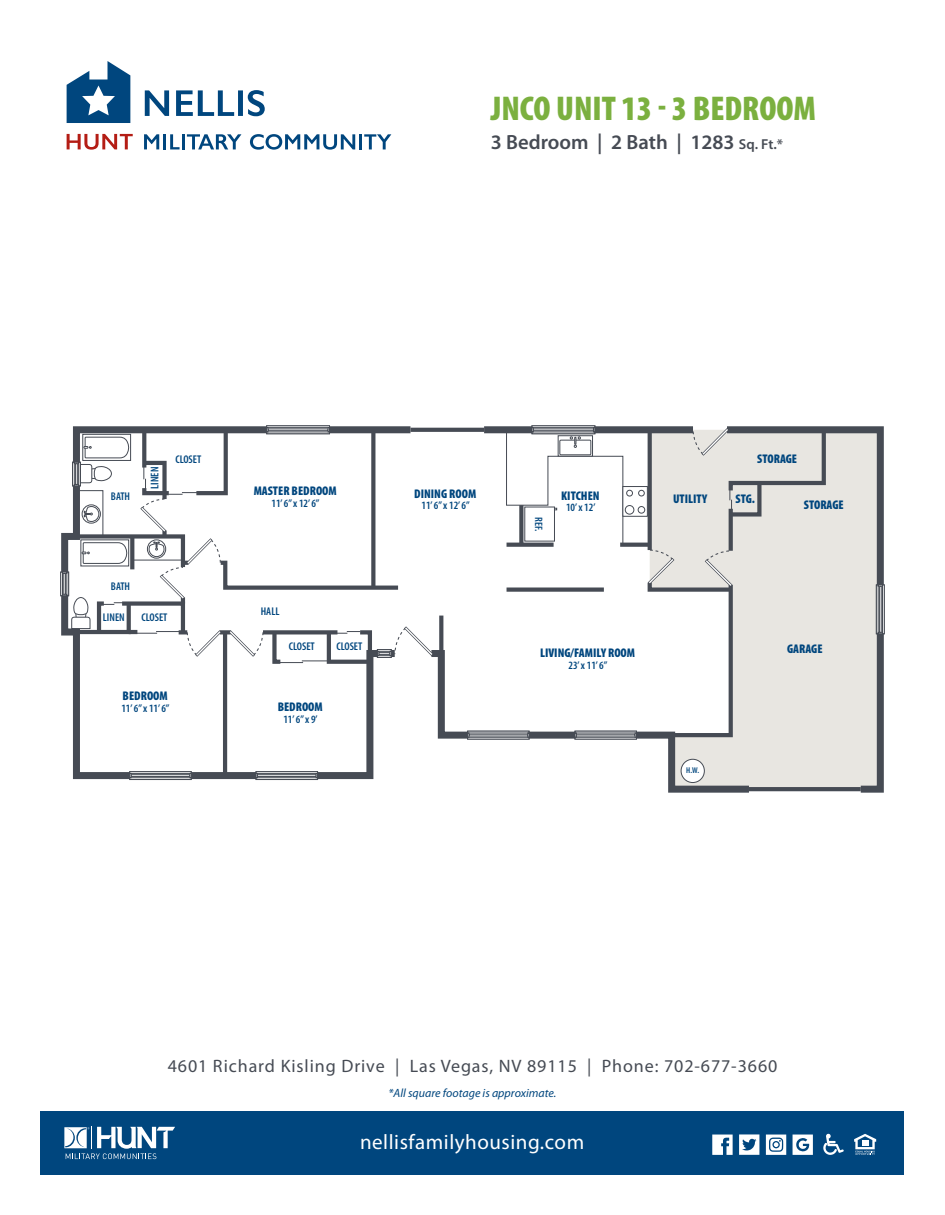
<style>
.page{position:relative;width:945px;height:1215px;background:#fff}
.page>*{position:absolute;margin:0;border:0;box-sizing:border-box;transform-origin:0 0}
.t1{font:900 condensed 34.5px "Myriad Pro";color:#7bb03f}
.t2{font:21px "Myriad Pro";letter-spacing:.025em;color:#fff}
.t3{font:600 20.55px "Myriad Pro";color:#464b54}
.t4{font:18px "Myriad Pro";letter-spacing:.05em;color:#464b54}
.t5{font:900 condensed 12.6px "Myriad Pro";color:#00467e}
.t6{font:italic 12px "Myriad Pro";color:#00467e}
.t7{font:600 condensed 11.25px "Myriad Pro";color:#00467e}
.t8{font:600 condensed 10.65px "Myriad Pro";color:#00467e}
.t9{font:600 condensed 8.4px "Myriad Pro";color:#00467e}
.s1{font-size:14.4px}
</style>
<div class="page">
<div style="left:40px;top:1111px;width:864px;height:64px;background:#00467e"></div>
<svg style="left:64px;top:1127px;width:111px;height:32px"></svg>
<svg style="left:854px;top:1134px;width:22px;height:21px"></svg>
<svg style="left:823px;top:1134px;width:21px;height:21px"></svg>
<svg style="left:712px;top:1135px;width:21px;height:20px"></svg>
<svg style="left:793px;top:1135px;width:20px;height:20px"></svg>
<svg style="left:739px;top:1134px;width:20px;height:21px"></svg>
<svg style="left:766px;top:1135px;width:20px;height:20px"></svg>
<svg style="left:67px;top:134px;width:66px;height:16px"></svg>
<svg style="left:144px;top:134px;width:15px;height:15px"></svg>
<hr style="left:163px;top:134px;width:3px;height:15px;background:#00467e">
<svg style="left:170px;top:134px;width:10px;height:15px"></svg>
<hr style="left:182px;top:134px;width:3px;height:15px;background:#00467e">
<svg style="left:187px;top:134px;width:54px;height:15px"></svg>
<svg style="left:250px;top:134px;width:141px;height:16px"></svg>
<svg style="left:67px;top:61px;width:63px;height:62px"></svg>
<svg style="left:145px;top:90px;width:120px;height:26px"></svg>
<div style="left:467px;top:731px;width:62px;height:8px;background:#8c9095"></div>
<div style="left:467px;top:737px;width:62px;height:2px;background:#fff;border:1px solid #464b54"></div>
<div style="left:467px;top:731px;width:62px;height:2px;background:#fff;border:1px solid #464b54"></div>
<div style="left:469px;top:734px;width:59px;height:2px;background:#fff;border:1px solid #464b54"></div>
<div style="left:484px;top:426px;width:48px;height:7px;background:#464b54"></div>
<svg style="left:475px;top:428px;width:9px;height:4px"></svg>
<svg style="left:506px;top:425px;width:379px;height:368px"></svg>
<svg style="left:60px;top:425px;width:415px;height:355px"></svg>
<h1 class="t1" style="left:491px;top:86px;width:327px">JNCO UNIT 13 - 3 BEDROOM</h1>
<h3 class="t3" style="left:491px;top:129px;width:294px">3 Bedroom | 2 Bath | 1283 <span class="s1">Sq. Ft.*</span></h3>
<p class="t7" style="left:111px;top:489px;width:21px">BATH</p>
<p class="t7" style="left:148px;top:489px;width:23px;rotate:-90deg">LINEN</p>
<p class="t7" style="left:175px;top:452px;width:27px">CLOSET</p>
<p class="t7" style="left:111px;top:580px;width:21px">BATH</p>
<p class="t7" style="left:103px;top:610px;width:23px">LINEN</p>
<p class="t7" style="left:142px;top:610px;width:27px">CLOSET</p>
<p class="t5" style="left:123px;top:688px;width:47px">BEDROOM</p>
<p class="t7" style="left:121px;top:701px;width:50px">11’ 6” x 11’ 6”</p>
<p class="t5" style="left:254px;top:483px;width:85px">MASTER BEDROOM</p>
<p class="t7" style="left:271px;top:496px;width:50px">11’ 6” x 12’ 6”</p>
<p class="t7" style="left:261px;top:605px;width:20px">HALL</p>
<p class="t7" style="left:289px;top:640px;width:27px">CLOSET</p>
<p class="t7" style="left:336px;top:640px;width:27px">CLOSET</p>
<p class="t5" style="left:278px;top:699px;width:47px">BEDROOM</p>
<p class="t7" style="left:283px;top:712px;width:36px">11’ 6” x 9’</p>
<p class="t5" style="left:414px;top:485px;width:64px">DINING ROOM</p>
<p class="t7" style="left:421px;top:498px;width:50px">11’ 6” x 12’ 6”</p>
<p class="t5" style="left:757px;top:450px;width:41px">STORAGE</p>
<p class="t8" style="left:545px;top:517px;width:16px;rotate:90deg">REF.</p>
<p class="t5" style="left:561px;top:487px;width:40px">KITCHEN</p>
<p class="t5" style="left:736px;top:490px;width:21px">STG.</p>
<p class="t7" style="left:566px;top:500px;width:31px">10’ x 12’</p>
<p class="t5" style="left:673px;top:490px;width:36px">UTILITY</p>
<p class="t5" style="left:804px;top:496px;width:41px">STORAGE</p>
<p class="t5" style="left:540px;top:645px;width:97px">LIVING/FAMILY ROOM</p>
<p class="t7" style="left:569px;top:658px;width:40px">23’ x 11’ 6”</p>
<p class="t9" style="left:686px;top:765px;width:14px">H.W.</p>
<p class="t5" style="left:787px;top:640px;width:37px">GARAGE</p>
<h3 class="t4" style="left:168px;top:1054px;width:611px">4601 Richard Kisling Drive | Las Vegas, NV 89115 | Phone: 702-677-3660</h3>
<p class="t6" style="left:389px;top:1086px;width:169px">*All square footage is approximate.</p>
<h2 class="t2" style="left:360px;top:1129px;width:226px">nellisfamilyhousing.com</h2>
</div>
